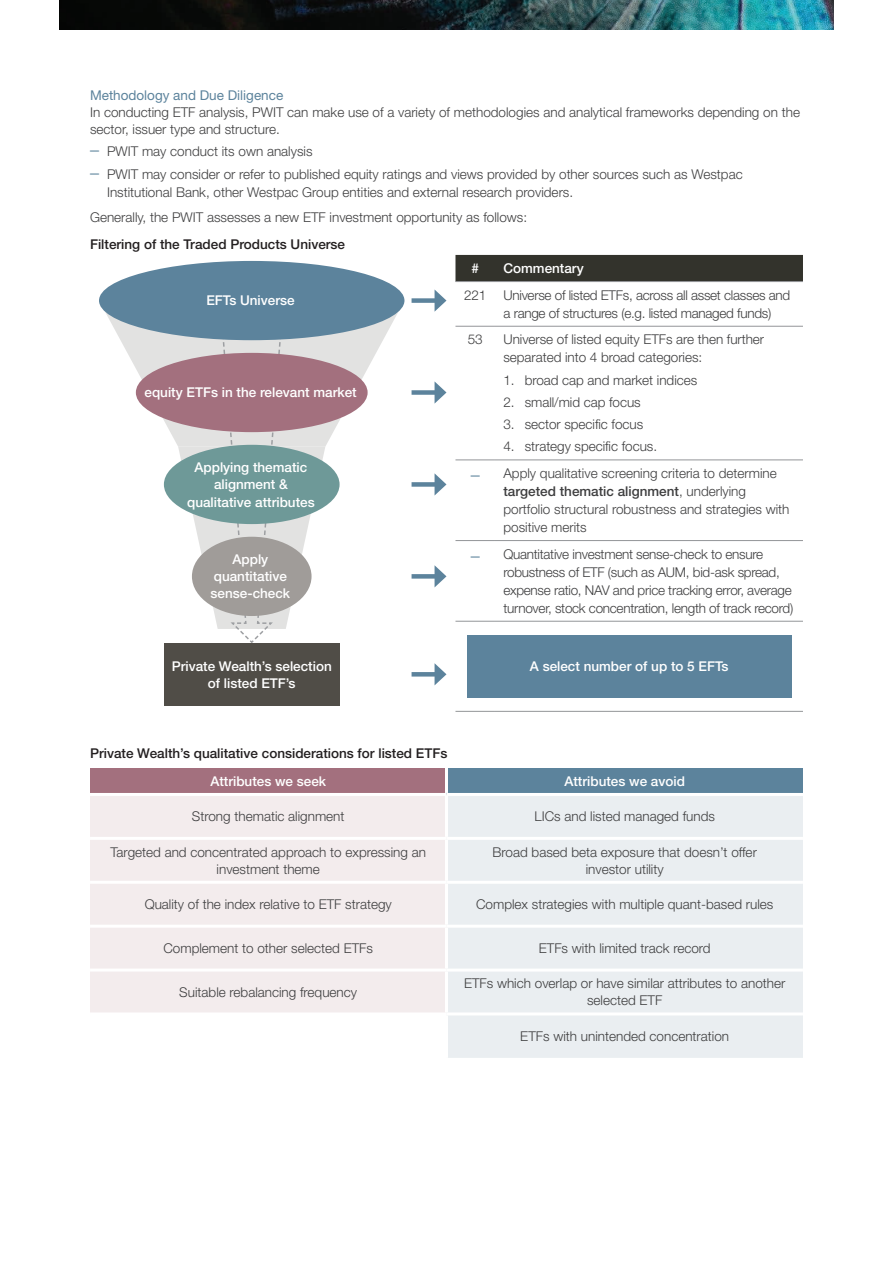
<style>
.page{position:relative;width:893px;height:1263px;background:#fff}
.page>*{position:absolute;margin:0;border:0;box-sizing:border-box;transform-origin:0 0}
.t1{font:300 13.5px/18px "Helvetica Neue LT Std";color:#3e3e3f}
.t2{font:300 13.5px/18px "Helvetica Neue LT Std";letter-spacing:-.02em;color:#3e3e3f}
.t3{font:500 13.5px/17.2px "Helvetica Neue LT Std";color:#fff;text-align:center}
.t4{font:500 13.5px "Helvetica Neue LT Std";color:#231f20}
.t5{font:13.5px "Helvetica Neue LT Std";color:#5c839c}
.s1{font-size:18px;color:#5c839c}
.s2{font-weight:500}
</style>
<div class="page">
<img style="left:60px;top:0;width:773px;height:30px">
<div style="left:455px;top:255px;width:348px;height:26px;background:#33332c"></div>
<hr style="left:455px;top:326px;width:40px;height:1px;background:#939598">
<hr style="left:495px;top:326px;width:308px;height:1px;background:#939598">
<hr style="left:455px;top:460px;width:40px;height:1px;background:#939598">
<hr style="left:495px;top:460px;width:308px;height:1px;background:#939598">
<hr style="left:455px;top:540px;width:40px;height:1px;background:#939598">
<hr style="left:455px;top:621px;width:40px;height:1px;background:#939598">
<hr style="left:495px;top:540px;width:308px;height:1px;background:#939598">
<hr style="left:495px;top:621px;width:308px;height:1px;background:#939598">
<hr style="left:455px;top:711px;width:40px;height:1px;background:#939598">
<hr style="left:495px;top:711px;width:308px;height:1px;background:#939598">
<hr style="left:455px;top:281px;width:40px;height:1px;background:#939598">
<hr style="left:495px;top:281px;width:308px;height:1px;background:#939598">
<svg style="left:99px;top:290px;width:305px;height:353px"></svg>
<div style="left:99px;top:261px;width:305px;height:79px;background:#5c839c;border-radius:50%"></div>
<div style="left:136px;top:353px;width:232px;height:79px;background:#a3707e;border-radius:50%"></div>
<div style="left:164px;top:445px;width:176px;height:79px;background:#6e9998;border-radius:50%"></div>
<div style="left:192px;top:537px;width:120px;height:79px;background:#a09c99;border-radius:50%"></div>
<div style="left:164px;top:643px;width:176px;height:62px;background:#504d47"></div>
<div style="left:412px;top:298px;width:27px;height:5px;background:#5c839c"></div>
<svg style="left:435px;top:290px;width:11px;height:21px"></svg>
<div style="left:412px;top:390px;width:27px;height:5px;background:#5c839c"></div>
<svg style="left:435px;top:382px;width:11px;height:21px"></svg>
<div style="left:412px;top:482px;width:27px;height:5px;background:#5c839c"></div>
<svg style="left:435px;top:474px;width:11px;height:21px"></svg>
<hr style="left:412px;top:672px;width:27px;height:4px;background:#5c839c">
<svg style="left:435px;top:663px;width:11px;height:22px"></svg>
<div style="left:412px;top:574px;width:27px;height:5px;background:#5c839c"></div>
<svg style="left:435px;top:566px;width:11px;height:21px"></svg>
<div style="left:467px;top:635px;width:324px;height:62px;background:#5c839c"></div>
<div style="left:90px;top:768px;width:356px;height:26px;background:#a3707e"></div>
<div style="left:446px;top:768px;width:357px;height:26px;background:#5c839c"></div>
<div style="left:90px;top:796px;width:355px;height:216px;background:#f3eced"></div>
<div style="left:448px;top:796px;width:355px;height:262px;background:#eaeef1"></div>
<hr style="left:445px;top:768px;width:3px;height:25px;background:#fff">
<hr style="left:90px;top:793px;width:356px;height:3px;background:#fff">
<hr style="left:446px;top:793px;width:357px;height:3px;background:#fff">
<hr style="left:90px;top:837px;width:356px;height:3px;background:#fff">
<hr style="left:446px;top:837px;width:357px;height:3px;background:#fff">
<hr style="left:90px;top:881px;width:356px;height:3px;background:#fff">
<hr style="left:446px;top:881px;width:357px;height:3px;background:#fff">
<hr style="left:90px;top:925px;width:356px;height:3px;background:#fff">
<hr style="left:446px;top:925px;width:357px;height:3px;background:#fff">
<hr style="left:90px;top:968px;width:356px;height:3px;background:#fff">
<hr style="left:446px;top:968px;width:357px;height:3px;background:#fff">
<hr style="left:446px;top:1012px;width:357px;height:3px;background:#fff">
<p class="t5" style="left:90px;top:87px;width:195px">Methodology and Due Diligence</p>
<p class="t1" style="left:90px;top:103px;width:711px;line-height:17.2px">In conducting ETF analysis, PWIT can make use of a variety of methodologies and analytical frameworks depending on the sector, issuer type and structure.</p>
<p class="t1" style="left:90px;top:142px;width:224px"><span class="s1">–</span> PWIT may conduct its own analysis</p>
<p class="t1" style="left:107px;top:165px;width:637px;text-indent:-17px"><span class="s1">–</span> PWIT may consider or refer to published equity ratings and views provided by other sources such as Westpac<br>Institutional Bank, other Westpac Group entities and external research providers.</p>
<p class="t1" style="left:90px;top:208px;width:439px">Generally, the PWIT assesses a new ETF investment opportunity as follows:</p>
<p class="t4" style="left:90px;top:236px;width:257px">Filtering of the Traded Products Universe</p>
<p class="t3" style="left:206px;top:292px;width:90px">EFTs Universe</p>
<p class="t3" style="left:145px;top:384px;width:214px">equity ETFs in the relevant market</p>
<p class="t3" style="left:187px;top:458px;width:129px">Applying thematic alignment &amp; qualitative attributes</p>
<p class="t3" style="left:211px;top:550px;width:81px">Apply quantitative sense-check</p>
<p class="t3" style="left:172px;top:657px;width:162px">Private Wealth’s selection of listed ETF’s</p>
<p class="t3" style="left:471px;top:259px;width:9px">#</p>
<p class="t3" style="left:503px;top:259px;width:82px">Commentary</p>
<p class="t1" style="left:464px;top:286px;width:24px">221</p>
<p class="t2" style="left:503px;top:286px;width:288px">Universe of listed ETFs, across all asset classes and a range of structures (e.g. listed managed funds)</p>
<p class="t1" style="left:468px;top:330px;width:16px">53</p>
<p class="t1" style="left:503px;top:330px;width:262px">Universe of listed equity ETFs are then further separated into 4 broad categories:</p>
<p class="t1" style="left:503px;top:370px;width:195px">1. broad cap and market indices</p>
<p class="t1" style="left:503px;top:393px;width:139px">2. small/mid cap focus</p>
<p class="t1" style="left:503px;top:415px;width:141px">3. sector specific focus</p>
<p class="t1" style="left:503px;top:437px;width:155px">4. strategy specific focus.</p>
<p class="t1" style="left:503px;top:464px;width:288px;text-indent:-33px"><span class="s1">–</span> Apply qualitative screening criteria to determine <span class="s2">targeted thematic alignment</span>, underlying portfolio structural robustness and strategies with positive merits</p>
<p class="t2" style="left:503px;top:545px;width:291px;text-indent:-33px"><span class="s1">–</span> Quantitative investment sense-check to ensure robustness of ETF (such as AUM, bid-ask spread, expense ratio, NAV and price tracking error, average turnover, stock concentration, length of track record)</p>
<p class="t3" style="left:530px;top:657px;width:200px">A select number of up to 5 EFTs</p>
<p class="t4" style="left:90px;top:745px;width:359px">Private Wealth’s qualitative considerations for listed ETFs</p>
<p class="t3" style="left:210px;top:772px;width:117px">Attributes we seek</p>
<p class="t3" style="left:564px;top:772px;width:122px">Attributes we avoid</p>
<p class="t1" style="left:192px;top:807px;width:154px">Strong thematic alignment</p>
<p class="t1" style="left:534px;top:807px;width:182px">LICs and listed managed funds</p>
<p class="t1" style="left:110px;top:843px;width:317px;line-height:17.2px;text-align:center">Targeted and concentrated approach to expressing an investment theme</p>
<p class="t1" style="left:493px;top:843px;width:266px;line-height:17.2px;text-align:center">Broad based beta exposure that doesn’t offer investor utility</p>
<p class="t1" style="left:145px;top:895px;width:249px">Quality of the index relative to ETF strategy</p>
<p class="t1" style="left:476px;top:895px;width:299px">Complex strategies with multiple quant-based rules</p>
<p class="t1" style="left:163px;top:939px;width:211px">Complement to other selected ETFs</p>
<p class="t1" style="left:539px;top:939px;width:173px">ETFs with limited track record</p>
<p class="t1" style="left:179px;top:983px;width:179px">Suitable rebalancing frequency</p>
<p class="t1" style="left:464px;top:974px;width:323px;line-height:17.2px;text-align:center">ETFs which overlap or have similar attributes to another selected ETF</p>
<p class="t1" style="left:520px;top:1027px;width:210px">ETFs with unintended concentration</p>
</div>
